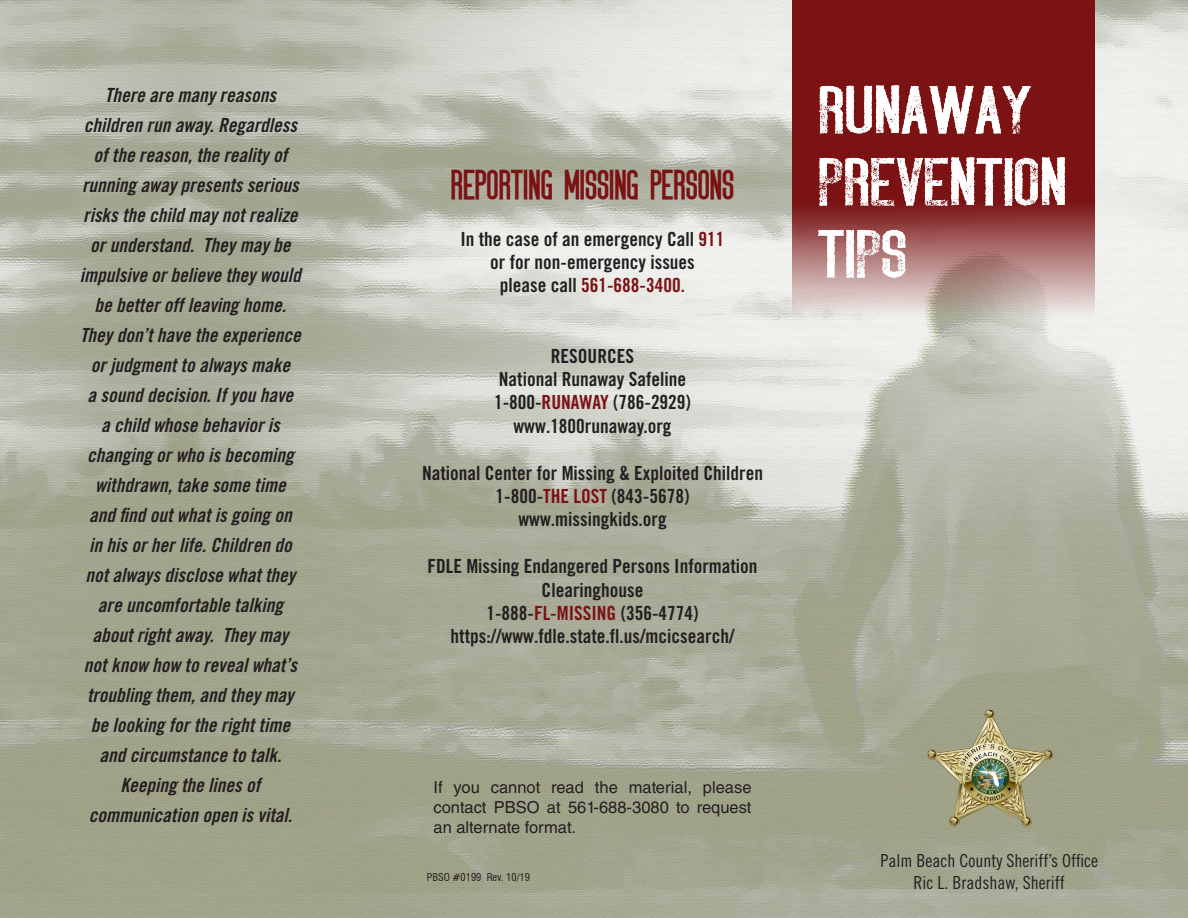
<style>
.page{position:relative;width:1188px;height:918px;background:#fff}
.page>*{position:absolute;margin:0;border:0;box-sizing:border-box;transform-origin:0 0}
.t1{font:60px/72px "ultimatumgrunge";color:#fff;scale:1.35 1}
.t2{font:37.5px "ultimatumbold";color:#7b1214}
.t3{font:19.5px/30px "Trade Gothic LT Std Bd Cn 20 Obl";color:#231f20;text-align:center}
.t4{font:19.5px/23.4px "Trade Gothic LT Std Bd Cn 20";color:#231f20;text-align:center}
.t5{font:18px "Trade Gothic LT Std Cn 18";color:#231f20}
.t6{font:16.5px/19.8px "Helvetica LT Std";color:#231f20;text-align:justify}
.t7{font:condensed 10.5px "Swiss 721 BT";color:#231f20}
.s1{color:#7b1214}
</style>
<div class="page">
<img style="left:0;top:0;width:1188px;height:918px">
<svg style="left:792px;top:0;width:303px;height:341px;background:#934343"></svg>
<img style="left:925px;top:706px;width:130px;height:122px">
<p class="t3" style="left:80px;top:80px;width:223px">There are many reasons children run away. Regardless of the reason, the reality of running away presents serious risks the child may not realize or understand. They may be impulsive or believe they would be better off leaving home.<br>They don’t have the experience or judgment to always make<br>a sound decision. If you have<br>a child whose behavior is changing or who is becoming withdrawn, take some time and find out what is going on<br>in his or her life. Children do not always disclose what they are uncomfortable talking about right away. They may not know how to reveal what’s troubling them, and they may be looking for the right time and circumstance to talk.<br>Keeping the lines of communication open is vital.</p>
<p class="t2" style="left:451px;top:165px;width:285px">REPORTING MISSING PERSONS</p>
<p class="t4" style="left:460px;top:227px;width:266px">In the case of an emergency Call <span class="s1">911 </span>or for non-emergency issues<br>please call <span class="s1">561-688-3400.</span></p>
<p class="t4" style="left:494px;top:344px;width:199px">RESOURCES<br>National Runaway Safeline<br>1-800-<span class="s1">RUNAWAY</span> (786-2929) www.1800runaway.org</p>
<p class="t4" style="left:422px;top:461px;width:343px">National Center for Missing &amp; Exploited Children<br>1-800-<span class="s1">THE LOST</span> (843-5678) www.missingkids.org</p>
<p class="t4" style="left:427px;top:554px;width:332px">FDLE Missing Endangered Persons Information Clearinghouse<br>1-888-<span class="s1">FL-MISSING</span> (356-4774) https://www.fdle.state.fl.us/mcicsearch/</p>
<p class="t6" style="left:434px;top:778px;width:320px">If you cannot read the material, please contact PBSO at 561-688-3080 to request an alternate format.</p>
<p class="t7" style="left:427px;top:871px;width:105px">PBSO #0199 Rev. 10/19</p>
<p class="t1" style="left:818px;top:78px;width:160px">RUNAWAY</p>
<p class="t1" style="left:818px;top:150px;width:186px">PREVENTION<br>TIPS</p>
<p class="t5" style="left:880px;top:850px;width:219px">Palm Beach County Sheriff’s Office</p>
<p class="t5" style="left:914px;top:872px;width:153px">Ric L. Bradshaw, Sheriff</p>
</div>
